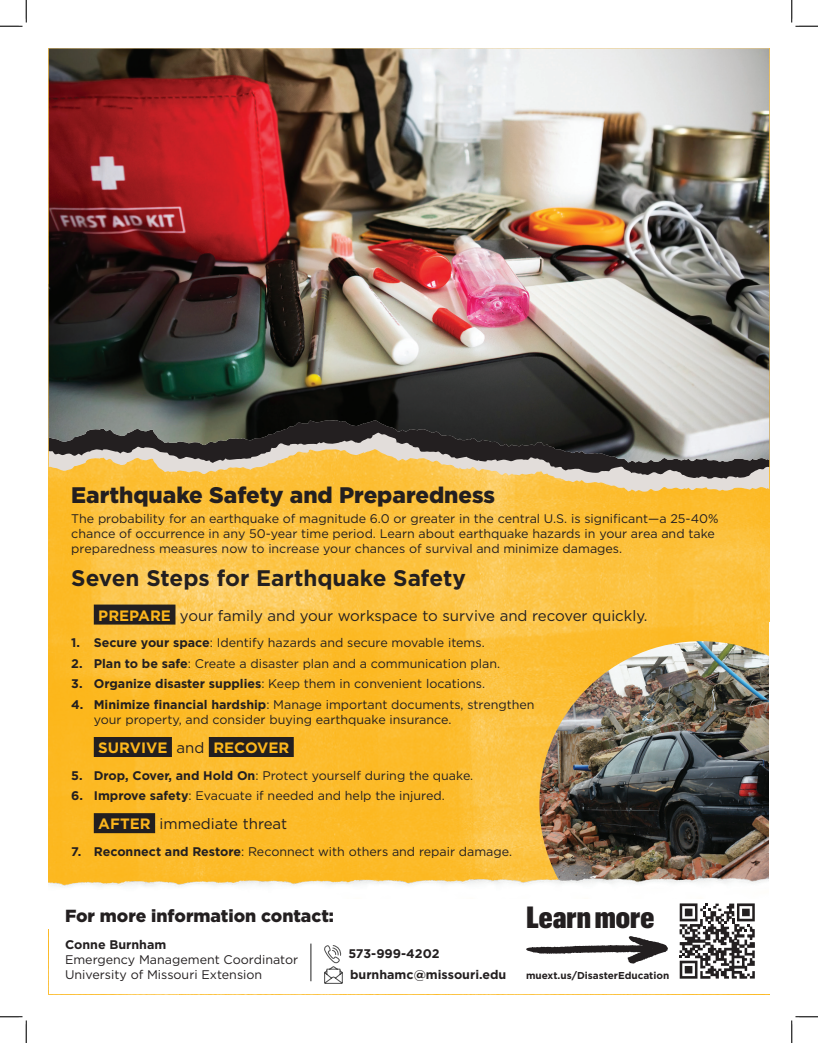
<style>
.page{position:relative;width:818px;height:1043px;background:#fff}
.page>*{position:absolute;margin:0;border:0;box-sizing:border-box;transform-origin:0 0}
.t1{font:900 30px "Graphik Cond";color:#231f20}
.t2{font:900 22.5px "Gotham";color:#231f20}
.t3{font:700 22.5px "Gotham";color:#231f20}
.t4{font:900 17.5px "Gotham";color:#231f20}
.t5{font:15px "Gotham";color:#231f20}
.t6{font:700 15px "Gotham";color:#fcb61c}
.t7{font:12.5px/15px "Gotham";color:#231f20}
.t8{font:700 12.5px/20.6px "Gotham";color:#231f20}
.t9{font:700 10px "Gotham";color:#231f20}
.s1{font-weight:700;color:#fcb61c}
.s2{font-weight:700}
.s3{font-weight:400;color:#231f20}
</style>
<div class="page">
<img style="left:49px;top:492px;width:720px;height:361px">
<img style="left:539px;top:641px;width:230px;height:212px">
<div style="left:94px;top:604px;width:81px;height:20px;background:#231f20"></div>
<div style="left:94px;top:737px;width:78px;height:20px;background:#231f20"></div>
<div style="left:209px;top:737px;width:85px;height:20px;background:#231f20"></div>
<div style="left:94px;top:813px;width:61px;height:20px;background:#231f20"></div>
<img style="left:49px;top:853px;width:720px;height:34px">
<svg style="left:679px;top:903px;width:76px;height:75px"></svg>
<svg style="left:526px;top:936px;width:142px;height:27px"></svg>
<svg style="left:324px;top:945px;width:19px;height:39px"></svg>
<hr style="left:310px;top:943px;width:1px;height:38px;background:#4c4c4c">
<svg style="left:49px;top:479px;width:720px;height:13px;background:#f7c557"></svg>
<svg style="left:49px;top:463px;width:720px;height:16px;background:#ccab64"></svg>
<img style="left:49px;top:48px;width:720px;height:415px">
<img style="left:49px;top:48px;width:470px;height:399px">
<svg style="left:0;top:0;width:27px;height:27px"></svg>
<svg style="left:0;top:1016px;width:27px;height:26px"></svg>
<svg style="left:791px;top:0;width:27px;height:27px"></svg>
<svg style="left:791px;top:1016px;width:27px;height:26px"></svg>
<h2 class="t2" style="left:71px;top:479px;width:425px">Earthquake Safety and Preparedness</h2>
<p class="t7" style="left:71px;top:511px;width:648px">The probability for an earthquake of magnitude 6.0 or greater in the central U.S. is significant—a 25-40% chance of occurrence in any 50-year time period. Learn about earthquake hazards in your area and take preparedness measures now to increase your chances of survival and minimize damages.</p>
<h2 class="t3" style="left:71px;top:563px;width:396px">Seven Steps for Earthquake Safety</h2>
<p class="t5" style="left:98px;top:606px;width:550px"><span class="s1">PREPARE</span> your family and your workspace to survive and recover quickly.</p>
<p class="t7" style="left:71px;top:635px;width:415px"><span class="s2">1. Secure your space</span>: Identify hazards and secure movable items.</p>
<p class="t7" style="left:71px;top:655px;width:430px"><span class="s2">2. Plan to be safe</span>: Create a disaster plan and a communication plan.</p>
<p class="t7" style="left:71px;top:676px;width:415px"><span class="s2">3. Organize disaster supplies</span>: Keep them in convenient locations.</p>
<p class="t7" style="left:94px;top:696px;width:442px;text-indent:-22px"><span class="s2">4. Minimize financial hardship</span>: Manage important documents, strengthen your property, and consider buying earthquake insurance.</p>
<p class="t6" style="left:98px;top:738px;width:192px">SURVIVE <span class="s3">and</span> RECOVER</p>
<p class="t7" style="left:71px;top:767px;width:403px"><span class="s2">5. Drop, Cover, and Hold On</span>: Protect yourself during the quake.</p>
<p class="t7" style="left:71px;top:788px;width:375px"><span class="s2">6. Improve safety</span>: Evacuate if needed and help the injured.</p>
<p class="t5" style="left:98px;top:814px;width:190px"><span class="s1">AFTER</span> immediate threat</p>
<p class="t7" style="left:71px;top:843px;width:442px"><span class="s2">7. Reconnect and Restore</span>: Reconnect with others and repair damage.</p>
<h3 class="t4" style="left:65px;top:904px;width:270px">For more information contact:</h3>
<h1 class="t1" style="left:526px;top:894px;width:130px">Learn more</h1>
<p class="t8" style="left:65px;top:933px;width:103px">Conne Burnham</p>
<p class="t7" style="left:65px;top:951px;width:235px">Emergency Management Coordinator<br>University of Missouri Extension</p>
<p class="t8" style="left:348px;top:943px;width:159px">573-999-4202 burnhamc@missouri.edu</p>
<p class="t9" style="left:526px;top:968px;width:145px">muext.us/DisasterEducation</p>
</div>
